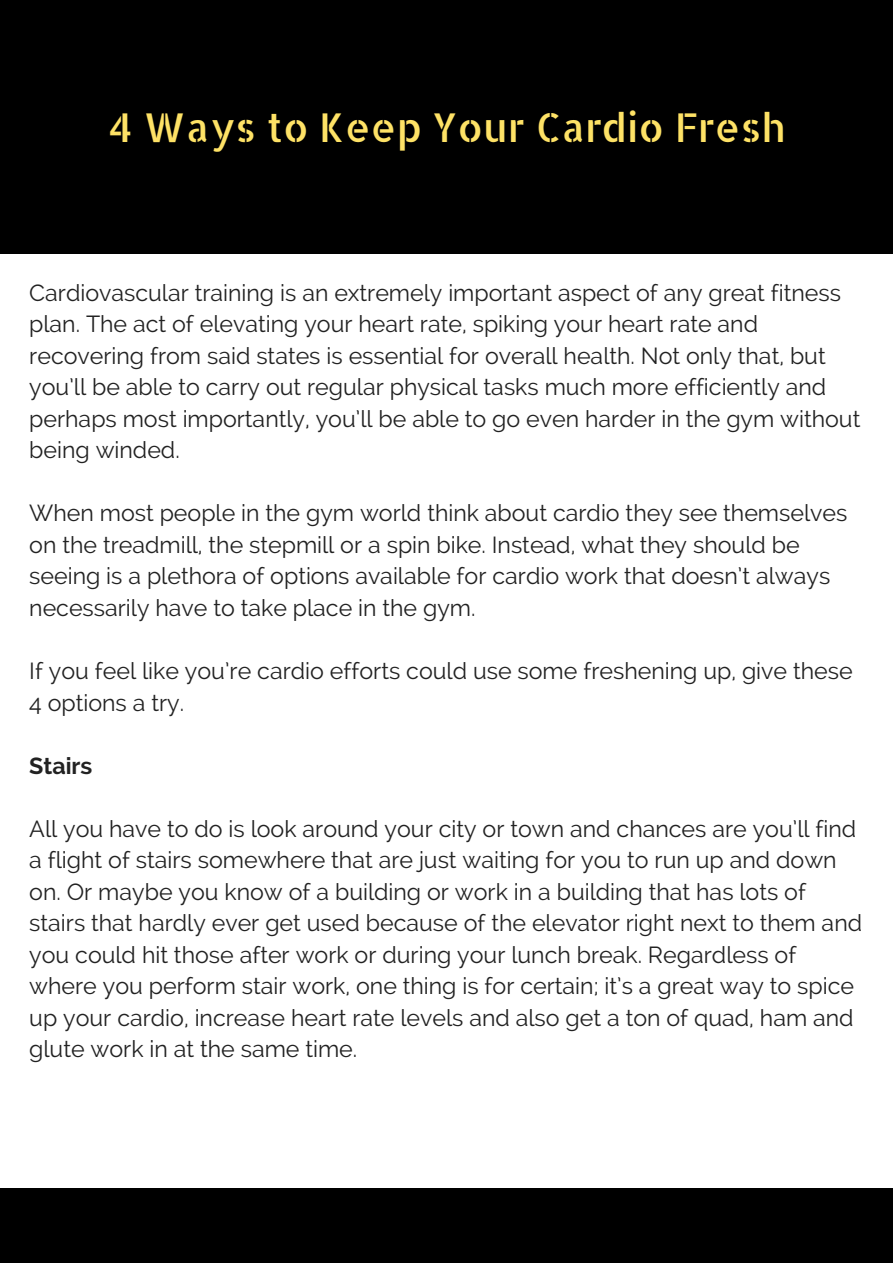
<style>
.page{position:relative;width:893px;height:1263px;background:#fff}
.page>*{position:absolute;margin:0;border:0;box-sizing:border-box;transform-origin:0 0}
.t1{font:39.75px "Allerta Stencil";color:#fee266}
.t2{font:23.25px/31.5px "Raleway";color:#222}
.t3{font:700 23.25px "Raleway";color:#222}
</style>
<div class="page">
<div style="left:0;top:0;width:893px;height:253px;background:#000"></div>
<div style="left:0;top:1188px;width:893px;height:75px;background:#000"></div>
<h1 class="t1" style="left:109px;top:101px;width:678px">4 Ways to Keep Your Cardio Fresh</h1>
<p class="t2" style="left:29px;top:277px;width:833px">Cardiovascular training is an extremely important aspect of any great fitness plan. The act of elevating your heart rate, spiking your heart rate and recovering from said states is essential for overall health. Not only that, but you’ll be able to carry out regular physical tasks much more efficiently and perhaps most importantly, you’ll be able to go even harder in the gym without being winded.</p>
<p class="t2" style="left:29px;top:497px;width:819px">When most people in the gym world think about cardio they see themselves on the treadmill, the stepmill or a spin bike. Instead, what they should be seeing is a plethora of options available for cardio work that doesn’t always necessarily have to take place in the gym.</p>
<p class="t2" style="left:29px;top:655px;width:825px">If you feel like you’re cardio efforts could use some freshening up, give these<br>4 options a try.</p>
<p class="t3" style="left:29px;top:752px;width:65px">Stairs</p>
<p class="t2" style="left:29px;top:813px;width:834px">All you have to do is look around your city or town and chances are you’ll find a flight of stairs somewhere that are just waiting for you to run up and down on. Or maybe you know of a building or work in a building that has lots of stairs that hardly ever get used because of the elevator right next to them and you could hit those after work or during your lunch break. Regardless of where you perform stair work, one thing is for certain; it’s a great way to spice up your cardio, increase heart rate levels and also get a ton of quad, ham and glute work in at the same time.</p>
</div>
